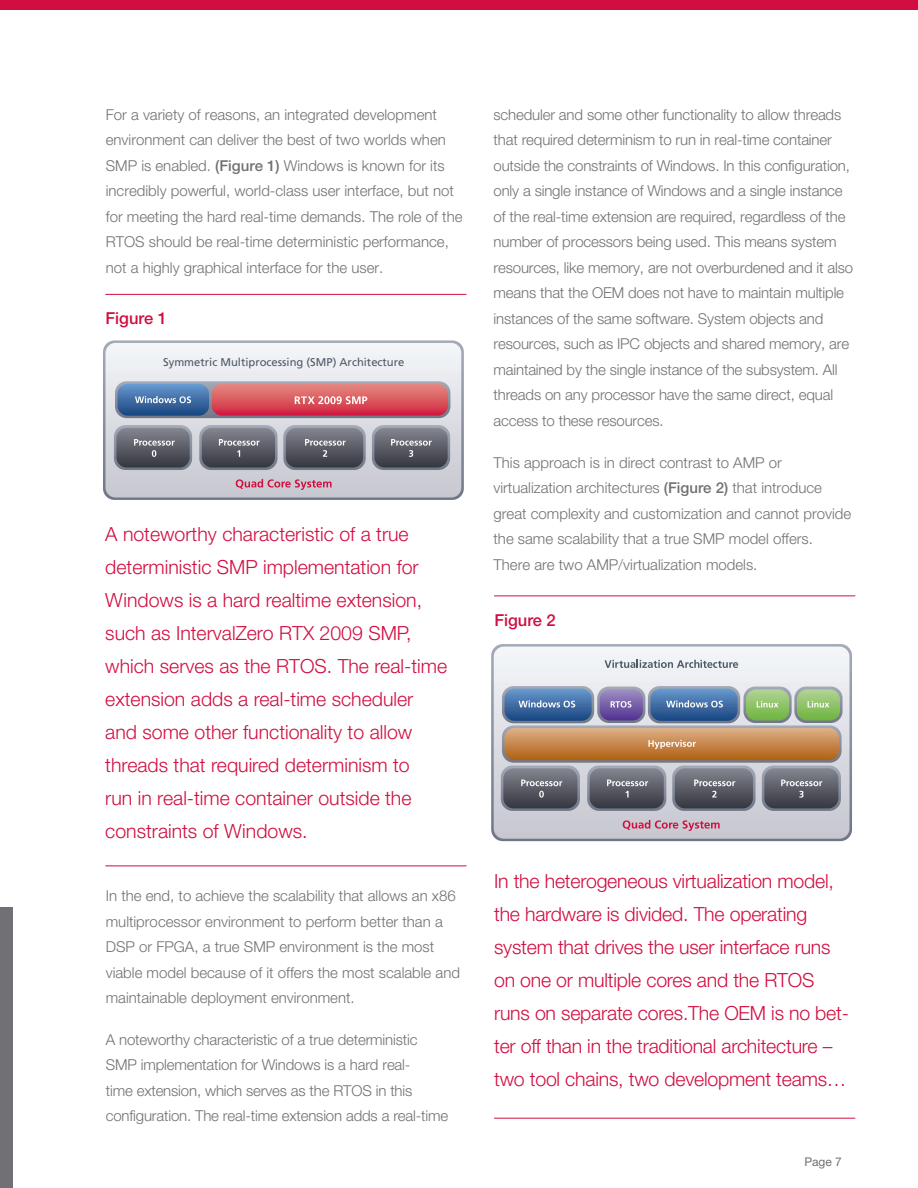
<style>
.page{position:relative;width:918px;height:1188px;background:#fff}
.page>*{position:absolute;margin:0;border:0;box-sizing:border-box;transform-origin:0 0}
.t1{font:300 19.5px/33px "Helvetica Neue";color:#d10e40}
.t2{font:500 16.5px "Helvetica Neue";color:#d10e40}
.t3{font:300 15px/25.5px "Helvetica Neue";letter-spacing:-.01em;color:#717074}
.t4{font:12px "Helvetica Neue";color:#717074}
.t5{font:11.25px "Frutiger";color:#4d5967}
.s1{font-weight:500}
</style>
<div class="page">
<div style="left:0;top:0;width:918px;height:9px;background:#d10e40"></div>
<div style="left:0;top:908px;width:14px;height:280px;background:#717074"></div>
<svg style="left:491px;top:644px;width:361px;height:197px;background:#989eab"></svg>
<svg style="left:494px;top:647px;width:356px;height:192px"></svg>
<svg style="left:623px;top:820px;width:97px;height:11px"></svg>
<svg style="left:501px;top:686px;width:342px;height:125px;background:#8f8984"></svg>
<svg style="left:605px;top:660px;width:133px;height:8px"></svg>
<svg style="left:103px;top:340px;width:361px;height:160px;background:#9ca2ae"></svg>
<svg style="left:105px;top:343px;width:356px;height:155px"></svg>
<svg style="left:236px;top:479px;width:96px;height:11px"></svg>
<svg style="left:114px;top:425px;width:78px;height:45px;background:#6d6f79"></svg>
<svg style="left:199px;top:425px;width:167px;height:45px;background:#70737c"></svg>
<svg style="left:372px;top:425px;width:78px;height:45px;background:#6d6f79"></svg>
<svg style="left:115px;top:381px;width:335px;height:37px;background:#ae6c81"></svg>
<hr style="left:105px;top:294px;width:361px;height:1px;background:#d10e40">
<hr style="left:494px;top:596px;width:361px;height:1px;background:#d10e40">
<hr style="left:105px;top:866px;width:361px;height:1px;background:#d10e40">
<hr style="left:494px;top:1118px;width:361px;height:1px;background:#d10e40">
<p class="t3" style="left:106px;top:101px;width:358px">For a variety of reasons, an integrated development environment can deliver the best of two worlds when SMP is enabled. <span class="s1">(Figure 1)</span> Windows is known for its incredibly powerful, world-class user interface, but not for meeting the hard real-time demands. The role of the RTOS should be real-time deterministic performance, not a highly graphical interface for the user.</p>
<p class="t2" style="left:106px;top:308px;width:63px">Figure 1</p>
<p class="t5" style="left:163px;top:355px;width:243px">Symmetric Multiprocessing (SMP) Architecture</p>
<p class="t1" style="left:105px;top:518px;width:343px">A noteworthy characteristic of a true deterministic SMP implementation for Windows is a hard realtime extension, such as IntervalZero RTX 2009 SMP, which serves as the RTOS. The real-time extension adds a real-time scheduler and some other functionality to allow threads that required determinism to<br>run in real-time container outside the constraints of Windows.</p>
<p class="t3" style="left:106px;top:883px;width:356px">In the end, to achieve the scalability that allows an x86 multiprocessor environment to perform better than a DSP or FPGA, a true SMP environment is the most viable model because of it offers the most scalable and maintainable deployment environment.</p>
<p class="t3" style="left:106px;top:1026px;width:344px">A noteworthy characteristic of a true deterministic SMP implementation for Windows is a hard real-<br>time extension, which serves as the RTOS in this configuration. The real-time extension adds a real-time</p>
<p class="t3" style="left:494px;top:101px;width:361px">scheduler and some other functionality to allow threads that required determinism to run in real-time container outside the constraints of Windows. In this configuration, only a single instance of Windows and a single instance of the real-time extension are required, regardless of the number of processors being used. This means system resources, like memory, are not overburdened and it also means that the OEM does not have to maintain multiple instances of the same software. System objects and resources, such as IPC objects and shared memory, are maintained by the single instance of the subsystem. All threads on any processor have the same direct, equal access to these resources.</p>
<p class="t3" style="left:494px;top:449px;width:359px">This approach is in direct contrast to AMP or virtualization architectures <span class="s1">(Figure 2)</span> that introduce great complexity and customization and cannot provide the same scalability that a true SMP model offers.<br>There are two AMP/virtualization models.</p>
<p class="t2" style="left:494px;top:610px;width:63px">Figure 2</p>
<p class="t1" style="left:494px;top:864px;width:356px">In the heterogeneous virtualization model, the hardware is divided. The operating system that drives the user interface runs on one or multiple cores and the RTOS runs on separate cores.The OEM is no bet&shy;ter off than in the traditional architecture – two tool chains, two development teams…</p>
<p class="t4" style="left:804px;top:1155px;width:39px">Page 7</p>
</div>
